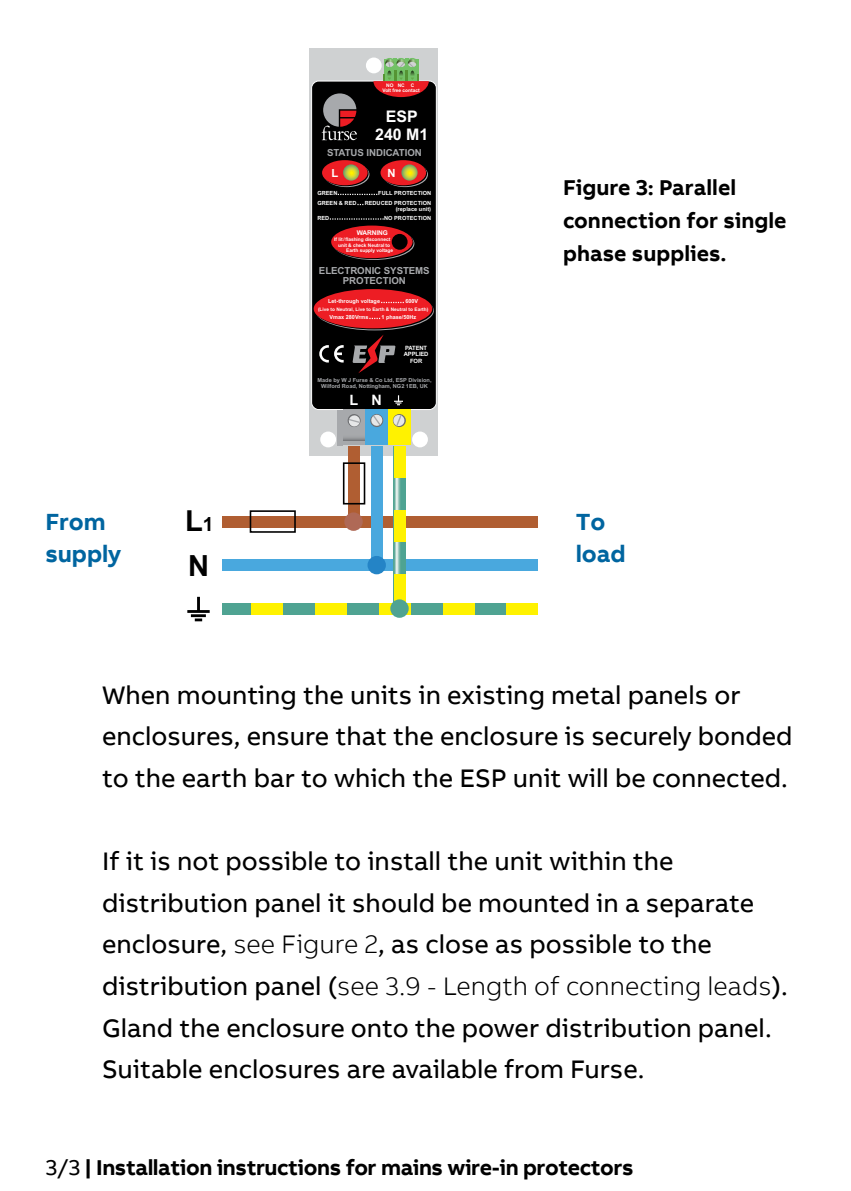
<style>
.page{position:relative;width:851px;height:1191px;background:#fff}
.page>*{position:absolute;margin:0;border:0;box-sizing:border-box;transform-origin:0 0}
.t1{font:700 29.2px/44px "Arial";color:#000}
.t2{font:26px/41.6px "AB Bvoice";color:#000}
.t3{font:700 24px/32px "AB Bvoice";letter-spacing:-.005em;color:#0065a0}
.t4{font:700 22px "AB Bvoice";letter-spacing:-.02em;color:#000}
.t5{font:700 22px/32.8px "AB Bvoice";color:#000}
.t6{font:700 16px/18px "Arial";color:#fff;text-align:center}
.t7{font:700 14.4px "Arial";color:#fff}
.t8{font:700 11.2px "Arial";color:#fff}
.t9{font:700 9.6px/10.4px "Arial";letter-spacing:-.005em;color:#a7a9ac;text-align:center}
.t10{font:700 6.4px "Arial";letter-spacing:-.015em;color:#fff}
.t11{font:700 6px/6.4px "Arial";letter-spacing:-.02em;color:#fff;text-align:center}
.t12{font:700 5.6px/6px "Arial";color:#fff;text-align:right}
.t13{font:700 5.6px/6.4px "Arial";letter-spacing:-.005em;color:#a7a9ac;text-align:center}
.t14{font:700 4.8px/5.6px "Arial";letter-spacing:-.01em;color:#fff}
.s1{font-size:19.6px}
.s2{font-weight:300}
.s3{font-weight:400}
</style>
<div class="page">
<div style="left:310px;top:48px;width:128px;height:408px;background:#cfd1d2"></div>
<div style="left:366px;top:58px;width:15px;height:15px;background:#fff;border-radius:50%"></div>
<div style="left:320px;top:431px;width:16px;height:16px;background:#fff;border-radius:50%"></div>
<div style="left:412px;top:431px;width:16px;height:16px;background:#fff;border-radius:50%"></div>
<div style="left:311px;top:81px;width:125px;height:329px;background:#000;border:1px solid #fff;border-radius:7px"></div>
<svg style="left:322px;top:93px;width:35px;height:47px"></svg>
<svg style="left:333px;top:227px;width:81px;height:33px"></svg>
<svg style="left:332px;top:226px;width:81px;height:33px"></svg>
<div style="left:331px;top:225px;width:81px;height:33px;background:#ed1d24;border-radius:50%"></div>
<div style="left:391px;top:234px;width:16px;height:16px;background:#000;border-radius:50%"></div>
<svg style="left:324px;top:162px;width:45px;height:25px"></svg>
<svg style="left:323px;top:161px;width:45px;height:25px"></svg>
<div style="left:322px;top:160px;width:45px;height:25px;background:#ed1d24;border-radius:50%"></div>
<svg style="left:382px;top:162px;width:46px;height:25px"></svg>
<svg style="left:381px;top:161px;width:46px;height:25px"></svg>
<div style="left:380px;top:160px;width:46px;height:25px;background:#ed1d24;border-radius:50%"></div>
<svg style="left:401px;top:164px;width:16px;height:17px"></svg>
<svg style="left:343px;top:164px;width:16px;height:17px"></svg>
<svg style="left:315px;top:291px;width:119px;height:39px"></svg>
<svg style="left:315px;top:290px;width:118px;height:39px"></svg>
<div style="left:313px;top:289px;width:119px;height:39px;background:#ed1d24;border-radius:50%"></div>
<svg style="left:352px;top:334px;width:43px;height:39px"></svg>
<svg style="left:319px;top:345px;width:24px;height:17px"></svg>
<div style="left:223px;top:559px;width:315px;height:12px;background:#49a8de"></div>
<div style="left:223px;top:516px;width:315px;height:11px;background:#b05e32"></div>
<div style="left:348px;top:446px;width:11px;height:75px;background:#b05e32"></div>
<div style="left:371px;top:446px;width:11px;height:119px;background:#49a8de"></div>
<div style="left:223px;top:603px;width:315px;height:11px;background:#4fa392"></div>
<div style="left:506px;top:603px;width:32px;height:11px;background:#fff200"></div>
<div style="left:442px;top:603px;width:32px;height:11px;background:#fff200"></div>
<div style="left:379px;top:603px;width:31px;height:11px;background:#fff200"></div>
<div style="left:315px;top:603px;width:31px;height:11px;background:#fff200"></div>
<div style="left:251px;top:603px;width:32px;height:11px;background:#fff200"></div>
<svg style="left:394px;top:478px;width:11px;height:96px"></svg>
<div style="left:394px;top:446px;width:11px;height:32px;background:#fff200"></div>
<div style="left:394px;top:510px;width:11px;height:32px;background:#fff200"></div>
<div style="left:394px;top:574px;width:11px;height:32px;background:#fff200"></div>
<div style="left:367px;top:556px;width:19px;height:18px;background:#2484c6;border-radius:50%"></div>
<div style="left:390px;top:599px;width:18px;height:19px;background:#4fa392;border-radius:50%"></div>
<svg style="left:249px;top:461px;width:117px;height:72px"></svg>
<div style="left:337px;top:410px;width:5px;height:35px;background:#a7a9ac"></div>
<div style="left:343px;top:410px;width:22px;height:22px;background:#a7a9ac"></div>
<div style="left:365px;top:410px;width:22px;height:22px;background:#49a8de"></div>
<div style="left:388px;top:410px;width:22px;height:22px;background:#fff200"></div>
<svg style="left:343px;top:432px;width:22px;height:9px"></svg>
<div style="left:365px;top:432px;width:22px;height:9px;background:#49a8de"></div>
<div style="left:388px;top:432px;width:22px;height:9px;background:#fff200"></div>
<hr style="left:343px;top:441px;width:22px;height:4px;background:#a7a9ac">
<hr style="left:365px;top:441px;width:22px;height:4px;background:#49a8de">
<hr style="left:388px;top:441px;width:22px;height:4px;background:#fff200">
<svg style="left:347px;top:414px;width:14px;height:13px"></svg>
<svg style="left:348px;top:415px;width:12px;height:12px"></svg>
<svg style="left:349px;top:419px;width:11px;height:4px"></svg>
<svg style="left:370px;top:414px;width:13px;height:12px"></svg>
<svg style="left:373px;top:415px;width:7px;height:10px"></svg>
<svg style="left:392px;top:414px;width:13px;height:13px"></svg>
<svg style="left:396px;top:415px;width:5px;height:11px"></svg>
<svg style="left:373px;top:58px;width:55px;height:39px"></svg>
<svg style="left:394px;top:395px;width:9px;height:10px"></svg>
<hr style="left:197px;top:597px;width:3px;height:14px;background:#000">
<svg style="left:195px;top:618px;width:7px;height:3px"></svg>
<hr style="left:191px;top:614px;width:15px;height:3px;background:#000">
<hr style="left:187px;top:610px;width:23px;height:3px;background:#000">
<svg style="left:330px;top:218px;width:53px;height:2px"></svg>
<svg style="left:338px;top:194px;width:39px;height:1px"></svg>
<svg style="left:381px;top:302px;width:23px;height:1px"></svg>
<p class="t14" style="left:382px;top:82px;width:39px;text-indent:4px">NO<br>Volt free contact</p>
<p class="t6" style="left:375px;top:108px;width:55px">ESP<br>240 M1</p>
<p class="t9" style="left:327px;top:148px;width:96px">STATUS INDICATION</p>
<p class="t14" style="left:397px;top:82px;width:18px">NC C</p>
<p class="t3" style="left:45px;top:506px;width:77px">From supply</p>
<p class="t1" style="left:185px;top:500px;width:30px">L<span class="s1">1<br></span>N</p>
<p class="t8" style="left:331px;top:165px;width:8px">L</p>
<p class="t8" style="left:387px;top:165px;width:10px">N</p>
<p class="t12" style="left:317px;top:190px;width:22px">GREEN</p>
<p class="t12" style="left:378px;top:190px;width:54px">FULL PROTECTION</p>
<p class="t12" style="left:384px;top:215px;width:49px">NO PROTECTION</p>
<p class="t12" style="left:317px;top:200px;width:41px">GREEN &amp; RED</p>
<p class="t12" style="left:317px;top:215px;width:13px">RED</p>
<p class="t12" style="left:364px;top:200px;width:68px">REDUCED PROTECTION (replace unit)</p>
<p class="t10" style="left:357px;top:229px;width:32px">WARNING</p>
<p class="t14" style="left:334px;top:237px;width:58px">If lit / flashing disconnect</p>
<p class="t14" style="left:338px;top:242px;width:53px">unit &amp; check Neutral to</p>
<p class="t14" style="left:346px;top:248px;width:48px">Earth supply voltage</p>
<p class="t9" style="left:319px;top:265px;width:112px">ELECTRONIC SYSTEMS<br>PROTECTION</p>
<p class="t12" style="left:328px;top:298px;width:53px">Let-through voltage</p>
<p class="t12" style="left:405px;top:298px;width:14px">600V</p>
<p class="t12" style="left:381px;top:314px;width:36px">1 phase/50Hz</p>
<p class="t14" style="left:318px;top:306px;width:112px">(Live to Neutral, Live to Earth &amp; Neutral to Earth)</p>
<p class="t12" style="left:329px;top:314px;width:40px">Vmax 280Vrms</p>
<p class="t11" style="left:404px;top:344px;width:26px">PATENT<br>APPLIED<br>FOR</p>
<p class="t13" style="left:317px;top:376px;width:115px">Made by W J Furse &amp; Co Ltd, ESP Division,<br>Wilford Road, Nottingham, NG2 1EB, UK</p>
<p class="t7" style="left:349px;top:390px;width:34px">L N</p>
<p class="t5" style="left:563px;top:171px;width:225px">Figure 3: Parallel connection for single phase supplies.</p>
<p class="t3" style="left:575px;top:506px;width:51px">To load</p>
<p class="t2" style="left:102px;top:674px;width:692px">When mounting the units in existing metal panels or enclosures, ensure that the enclosure is securely bonded to the earth bar to which the ESP unit will be connected.</p>
<p class="t2" style="left:102px;top:840px;width:687px">If it is not possible to install the unit within the distribution panel it should be mounted in a separate enclosure, <span class="s2">see Figure 2</span>, as close as possible to the distribution panel (<span class="s2">see 3.9 - Length of connecting leads</span>).<br>Gland the enclosure onto the power distribution panel.<br>Suitable enclosures are available from Furse.</p>
<p class="t4" style="left:45px;top:1153px;width:589px"><span class="s3">3/3</span> | Installation instructions for mains wire-in protectors</p>
</div>
